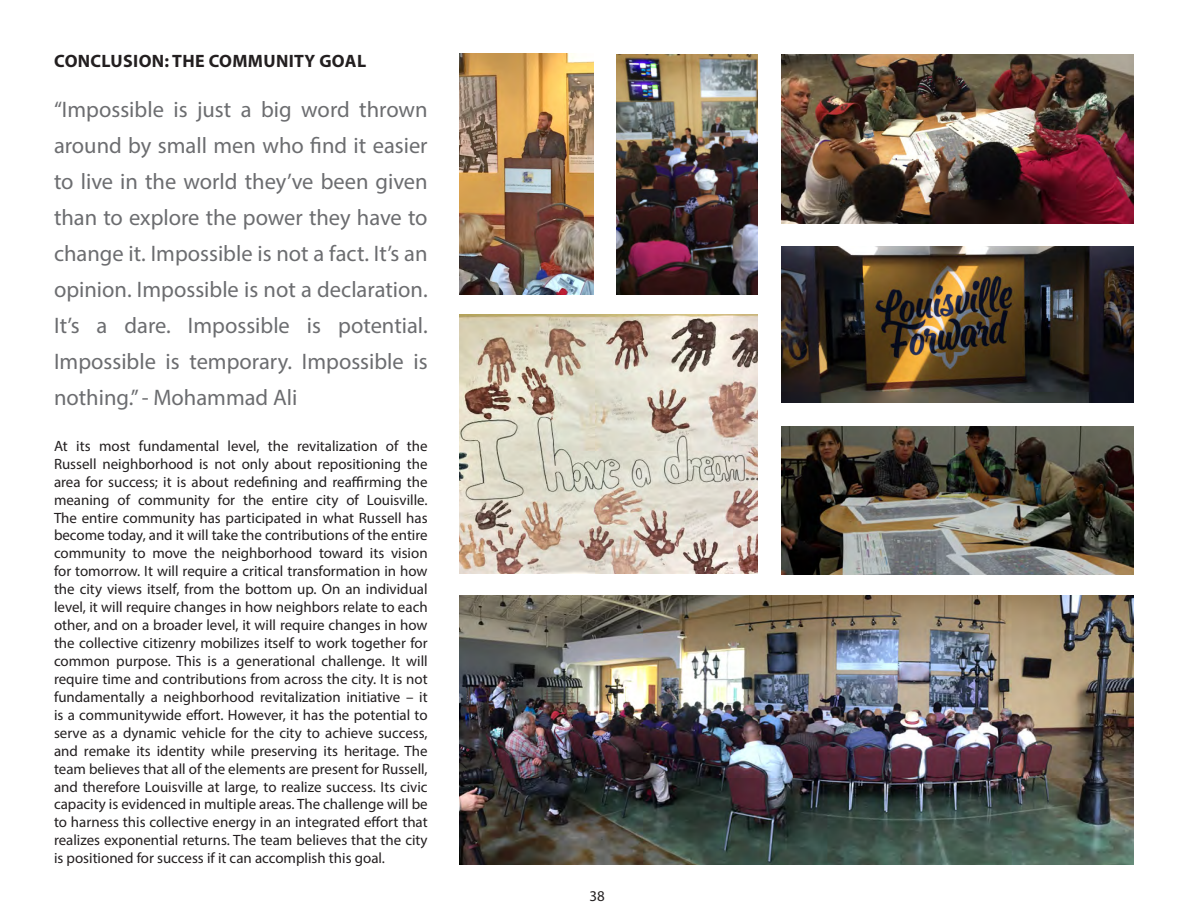
<style>
.page{position:relative;width:1188px;height:918px;background:#fff}
.page>*{position:absolute;margin:0;border:0;box-sizing:border-box;transform-origin:0 0}
.Body_Text{font:22.5px/36px "Myriad Pro";color:#6c6d70;text-align:justify}
.Header_1{font:700 18px "Myriad Pro";letter-spacing:.02em;color:#231f20}
.Body_Text-2{font:15px/18px "Myriad Pro";color:#231f20;text-align:justify}
</style>
<div class="page">
<img style="left:459px;top:315px;width:299px;height:259px">
<img style="left:782px;top:54px;width:352px;height:169px">
<img style="left:617px;top:54px;width:141px;height:241px">
<img style="left:782px;top:246px;width:352px;height:156px">
<img style="left:459px;top:53px;width:135px;height:241px">
<img style="left:782px;top:426px;width:352px;height:148px">
<img style="left:459px;top:595px;width:675px;height:270px">
<p class="Header_1" style="left:54px;top:50px;width:313px">CONCLUSION: THE COMMUNITY GOAL</p>
<p class="Body_Text" style="left:54px;top:91px;width:375px">“Impossible is just a big word thrown around by small men who find it easier to live in the world they’ve been given than to explore the power they have to change it. Impossible is not a fact. It’s an opinion. Impossible is not a declaration.<br>It’s a dare. Impossible is potential.<br>Impossible is temporary. Impossible is nothing.” - Mohammad Ali</p>
<p class="Body_Text-2" style="left:54px;top:437px;width:375px">At its most fundamental level, the revitalization of the Russell neighborhood is not only about repositioning the area for success; it is about redefining and reaffirming the meaning of community for the entire city of Louisville.<br>The entire community has participated in what Russell has become today, and it will take the contributions of the entire community to move the neighborhood toward its vision for tomorrow. It will require a critical transformation in how the city views itself, from the bottom up. On an individual level, it will require changes in how neighbors relate to each other, and on a broader level, it will require changes in how the collective citizenry mobilizes itself to work together for common purpose. This is a generational challenge. It will require time and contributions from across the city. It is not fundamentally a neighborhood revitalization initiative – it is a communitywide effort. However, it has the potential to serve as a dynamic vehicle for the city to achieve success, and remake its identity while preserving its heritage. The team believes that all of the elements are present for Russell, and therefore Louisville at large, to realize success. Its civic capacity is evidenced in multiple areas. The challenge will be to harness this collective energy in an integrated effort that realizes exponential returns. The team believes that the city is positioned for success if it can accomplish this goal.</p>
<p class="Body_Text-2" style="left:590px;top:886px;width:17px">38</p>
</div>
